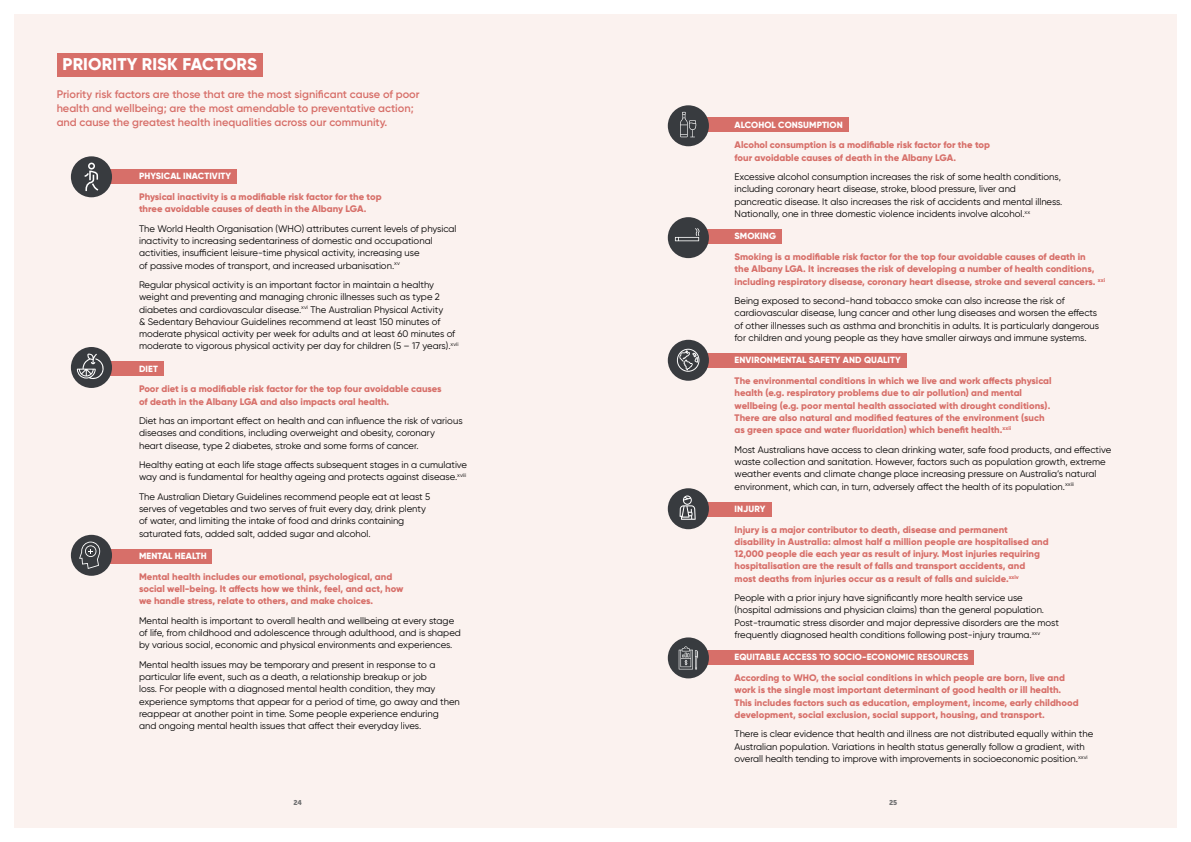
<style>
.page{position:relative;width:1191px;height:842px;background:#fff}
.page>*{position:absolute;margin:0;border:0;box-sizing:border-box;transform-origin:0 0}
.t1{font:800 17px "Gilroy";letter-spacing:.01em;color:#fff}
.t2{font:600 11px/14px "Gilroy";color:#d76f69}
.t3{font:9.5px/12.3px "Gilroy";color:#000}
.t4{font:800 9.5px/12.3px "Gilroy";color:#d76f69}
.t5{font:800 9px "Gilroy";letter-spacing:.01em;color:#fff}
.t6{font:7px "Museo Sans 900";color:#707172}
</style>
<div class="page">
<div style="left:14px;top:14px;width:1162px;height:814px;background:#fbf2ef"></div>
<div style="left:675px;top:118px;width:173px;height:14px;background:#d76f69"></div>
<div style="left:675px;top:229px;width:106px;height:15px;background:#d76f69"></div>
<div style="left:675px;top:353px;width:231px;height:15px;background:#d76f69"></div>
<div style="left:675px;top:502px;width:96px;height:14px;background:#d76f69"></div>
<div style="left:675px;top:650px;width:299px;height:15px;background:#d76f69"></div>
<div style="left:668px;top:105px;width:41px;height:41px;background:#383b3f;border-radius:50%"></div>
<svg style="left:680px;top:112px;width:17px;height:25px"></svg>
<div style="left:668px;top:217px;width:41px;height:41px;background:#383b3f;border-radius:50%"></div>
<svg style="left:675px;top:228px;width:25px;height:13px"></svg>
<div style="left:668px;top:340px;width:41px;height:41px;background:#383b3f;border-radius:50%"></div>
<svg style="left:677px;top:349px;width:22px;height:23px"></svg>
<div style="left:668px;top:488px;width:41px;height:41px;background:#383b3f;border-radius:50%"></div>
<svg style="left:679px;top:495px;width:16px;height:25px"></svg>
<div style="left:668px;top:637px;width:41px;height:41px;background:#383b3f;border-radius:50%"></div>
<svg style="left:678px;top:646px;width:20px;height:23px"></svg>
<div style="left:57px;top:53px;width:206px;height:24px;background:#d76f69"></div>
<div style="left:79px;top:169px;width:158px;height:15px;background:#d76f69"></div>
<div style="left:79px;top:362px;width:85px;height:14px;background:#d76f69"></div>
<div style="left:79px;top:549px;width:133px;height:15px;background:#d76f69"></div>
<div style="left:71px;top:156px;width:41px;height:41px;background:#383b3f;border-radius:50%"></div>
<svg style="left:85px;top:163px;width:13px;height:28px"></svg>
<div style="left:71px;top:347px;width:41px;height:41px;background:#383b3f;border-radius:50%"></div>
<svg style="left:77px;top:354px;width:27px;height:25px"></svg>
<div style="left:71px;top:535px;width:41px;height:41px;background:#383b3f;border-radius:50%"></div>
<svg style="left:79px;top:542px;width:21px;height:27px"></svg>
<h1 class="t1" style="left:62px;top:54px;width:196px">PRIORITY RISK FACTORS</h1>
<p class="t2" style="left:57px;top:88px;width:364px">Priority risk factors are those that are the most significant cause of poor health and wellbeing; are the most amendable to preventative action; and cause the greatest health inequalities across our community.</p>
<p class="t5" style="left:139px;top:170px;width:94px">PHYSICAL INACTIVITY</p>
<p class="t4" style="left:139px;top:190px;width:244px">Physical inactivity is a modifiable risk factor for the top three avoidable causes of death in the Albany LGA.</p>
<p class="t3" style="left:139px;top:222px;width:319px">The World Health Organisation (WHO) attributes current levels of physical inactivity to increasing sedentariness of domestic and occupational activities, insufficient leisure-time physical activity, increasing use<br>of passive modes of transport, and increased urbanisation.<sup>xv</sup></p>
<p class="t3" style="left:139px;top:278px;width:321px">Regular physical activity is an important factor in maintain a healthy weight and preventing and managing chronic illnesses such as type 2 diabetes and cardiovascular disease.<sup>xvi</sup> The Australian Physical Activity<br>&amp; Sedentary Behaviour Guidelines recommend at least 150 minutes of moderate physical activity per week for adults and at least 60 minutes of moderate to vigorous physical activity per day for children (5 – 17 years).<sup>xvii</sup></p>
<p class="t5" style="left:139px;top:363px;width:20px">DIET</p>
<p class="t4" style="left:139px;top:383px;width:304px">Poor diet is a modifiable risk factor for the top four avoidable causes of death in the Albany LGA and also impacts oral health.</p>
<p class="t3" style="left:139px;top:415px;width:325px">Diet has an important effect on health and can influence the risk of various diseases and conditions, including overweight and obesity, coronary<br>heart disease, type 2 diabetes, stroke and some forms of cancer.</p>
<p class="t3" style="left:139px;top:459px;width:329px">Healthy eating at each life stage affects subsequent stages in a cumulative way and is fundamental for healthy ageing and protects against disease.<sup>xviii</sup></p>
<p class="t3" style="left:139px;top:490px;width:293px">The Australian Dietary Guidelines recommend people eat at least 5 serves of vegetables and two serves of fruit every day, drink plenty of water, and limiting the intake of food and drinks containing saturated fats, added salt, added sugar and alcohol.</p>
<p class="t5" style="left:139px;top:550px;width:69px">MENTAL HEALTH</p>
<p class="t4" style="left:139px;top:570px;width:266px">Mental health includes our emotional, psychological, and social well-being. It affects how we think, feel, and act, how we handle stress, relate to others, and make choices.</p>
<p class="t3" style="left:139px;top:614px;width:323px">Mental health is important to overall health and wellbeing at every stage of life, from childhood and adolescence through adulthood, and is shaped by various social, economic and physical environments and experiences.</p>
<p class="t3" style="left:139px;top:658px;width:322px">Mental health issues may be temporary and present in response to a particular life event, such as a death, a relationship breakup or job<br>loss. For people with a diagnosed mental health condition, they may experience symptoms that appear for a period of time, go away and then reappear at another point in time. Some people experience enduring<br>and ongoing mental health issues that affect their everyday lives.</p>
<p class="t5" style="left:734px;top:119px;width:110px">ALCOHOL CONSUMPTION</p>
<p class="t4" style="left:734px;top:139px;width:257px">Alcohol consumption is a modifiable risk factor for the top four avoidable causes of death in the Albany LGA.</p>
<p class="t3" style="left:734px;top:171px;width:329px">Excessive alcohol consumption increases the risk of some health conditions, including coronary heart disease, stroke, blood pressure, liver and pancreatic disease. It also increases the risk of accidents and mental illness.<br>Nationally, one in three domestic violence incidents involve alcohol.<sup>xx</sup></p>
<p class="t5" style="left:734px;top:230px;width:43px">SMOKING</p>
<p class="t4" style="left:734px;top:251px;width:372px">Smoking is a modifiable risk factor for the top four avoidable causes of death in<br>the Albany LGA. It increases the risk of developing a number of health conditions, including respiratory disease, coronary heart disease, stroke and several cancers. <sup>xxi</sup></p>
<p class="t3" style="left:734px;top:294px;width:366px">Being exposed to second-hand tobacco smoke can also increase the risk of cardiovascular disease, lung cancer and other lung diseases and worsen the effects of other illnesses such as asthma and bronchitis in adults. It is particularly dangerous for children and young people as they have smaller airways and immune systems.</p>
<p class="t5" style="left:734px;top:354px;width:168px">ENVIRONMENTAL SAFETY AND QUALITY</p>
<p class="t4" style="left:734px;top:374px;width:319px">The environmental conditions in which we live and work affects physical health (e.g. respiratory problems due to air pollution) and mental wellbeing (e.g. poor mental health associated with drought conditions).<br>There are also natural and modified features of the environment (such as green space and water fluoridation) which benefit health.<sup>xxii</sup></p>
<p class="t3" style="left:734px;top:443px;width:378px">Most Australians have access to clean drinking water, safe food products, and effective waste collection and sanitation. However, factors such as population growth, extreme weather events and climate change place increasing pressure on Australia’s natural environment, which can, in turn, adversely affect the health of its population.<sup>xxiii</sup></p>
<p class="t5" style="left:734px;top:503px;width:32px">INJURY</p>
<p class="t4" style="left:734px;top:523px;width:316px">Injury is a major contributor to death, disease and permanent disability in Australia: almost half a million people are hospitalised and 12,000 people die each year as result of injury. Most injuries requiring hospitalisation are the result of falls and transport accidents, and most deaths from injuries occur as a result of falls and suicide.<sup>xxiv</sup></p>
<p class="t3" style="left:734px;top:591px;width:326px">People with a prior injury have significantly more health service use (hospital admissions and physician claims) than the general population.<br>Post-traumatic stress disorder and major depressive disorders are the most frequently diagnosed health conditions following post-injury trauma.<sup>xxv</sup></p>
<p class="t5" style="left:734px;top:651px;width:235px">EQUITABLE ACCESS TO SOCIO-ECONOMIC RESOURCES</p>
<p class="t4" style="left:734px;top:671px;width:345px">According to WHO, the social conditions in which people are born, live and work is the single most important determinant of good health or ill health.<br>This includes factors such as education, employment, income, early childhood development, social exclusion, social support, housing, and transport.</p>
<p class="t3" style="left:734px;top:728px;width:360px">There is clear evidence that health and illness are not distributed equally within the<br>Australian population. Variations in health status generally follow a gradient, with overall health tending to improve with improvements in socioeconomic position.<sup>xxvi</sup></p>
<p class="t6" style="left:293px;top:798px;width:10px">24</p>
<p class="t6" style="left:889px;top:798px;width:10px">25</p>
</div>
